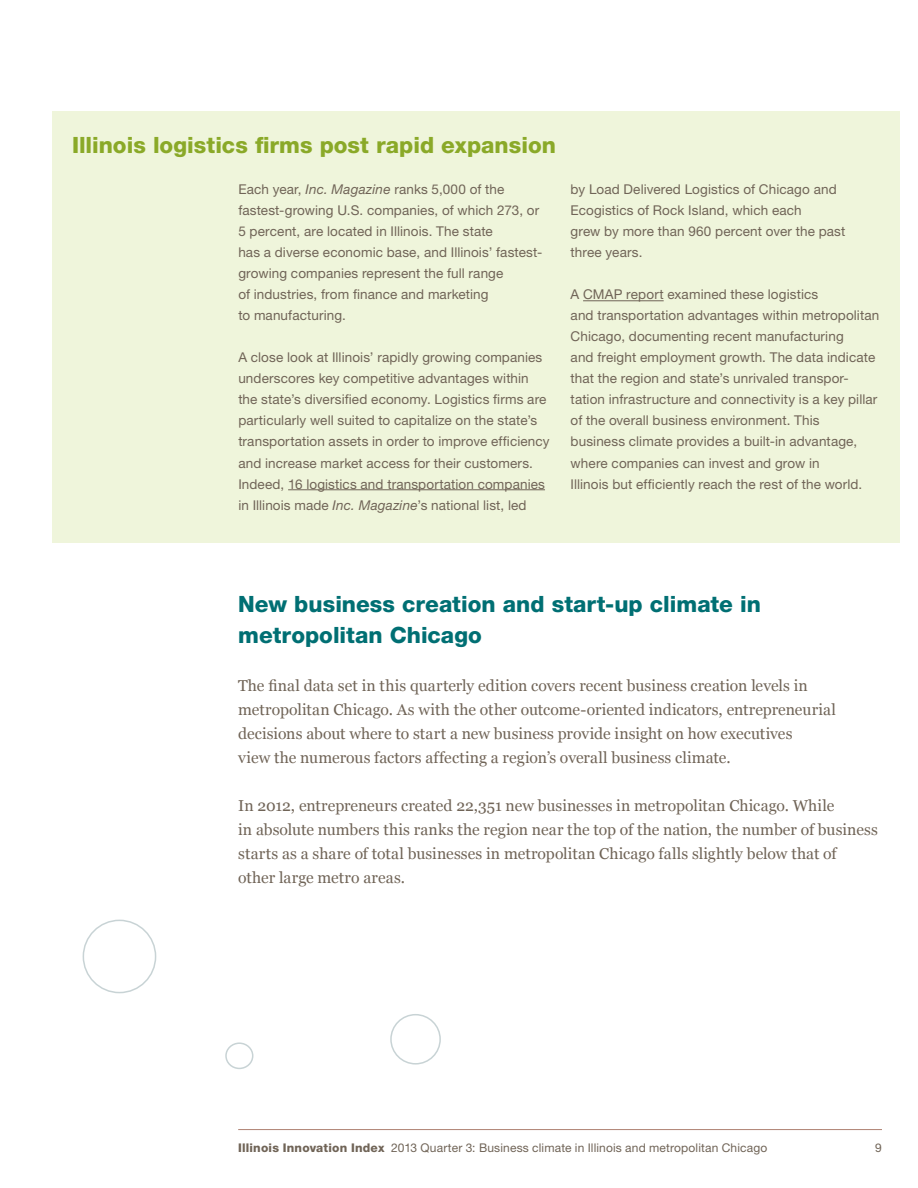
<style>
.page{position:relative;width:918px;height:1188px;background:#fff}
.page>*{position:absolute;margin:0;border:0;box-sizing:border-box;transform-origin:0 0}
.t1{font:800 22.5px/31.5px "Helvetica Neue LT Std";color:#006f73}
.t2{font:800 22.5px "Helvetica Neue LT Std";color:#8aa928}
.t3{font:15.75px/24px "Georgia";letter-spacing:.005em;color:#706457}
.t4{font:13.5px/21px "Helvetica Neue LT Std";letter-spacing:.01em;color:#706457}
.t5{font:12px "Helvetica Neue LT Std";letter-spacing:.015em;color:#706457}
.s1{font-style:italic}
.s2{font-weight:800}
</style>
<div class="page">
<hr style="left:238px;top:1129px;width:644px;height:1px;background:#af8273">
<div style="left:52px;top:111px;width:848px;height:432px;background:#eff5db"></div>
<hr style="left:288px;top:489px;width:257px;height:1px;background:#706457">
<hr style="left:583px;top:300px;width:81px;height:1px;background:#706457">
<div style="left:390px;top:1014px;width:51px;height:51px;border:2px solid #c8d3d5;border-radius:50%"></div>
<div style="left:83px;top:920px;width:73px;height:73px;border:2px solid #c8d3d5;border-radius:50%"></div>
<div style="left:225px;top:1042px;width:28px;height:27px;border:2px solid #c8d3d5;border-radius:50%"></div>
<h1 class="t2" style="left:72px;top:131px;width:486px">Illinois logistics firms post rapid expansion</h1>
<p class="t4" style="left:238px;top:179px;width:305px">Each year, <span class="s1">Inc. Magazine</span> ranks 5,000 of the fastest-growing U.S. companies, of which 273, or 5 percent, are located in Illinois. The state<br>has a diverse economic base, and Illinois’ fastest&shy;growing companies represent the full range<br>of industries, from finance and marketing<br>to manufacturing.</p>
<p class="t4" style="left:238px;top:347px;width:313px">A close look at Illinois’ rapidly growing companies underscores key competitive advantages within the state’s diversified economy. Logistics firms are particularly well suited to capitalize on the state’s transportation assets in order to improve efficiency and increase market access for their customers.<br>Indeed, 16 logistics and transportation companies in Illinois made <span class="s1">Inc. Magazine</span>’s national list, led</p>
<p class="t4" style="left:571px;top:179px;width:276px">by Load Delivered Logistics of Chicago and Ecogistics of Rock Island, which each<br>grew by more than 960 percent over the past three years.</p>
<p class="t4" style="left:571px;top:284px;width:310px">A CMAP report examined these logistics<br>and transportation advantages within metropolitan Chicago, documenting recent manufacturing<br>and freight employment growth. The data indicate that the region and state’s unrivaled transpor&shy;tation infrastructure and connectivity is a key pillar of the overall business environment. This<br>business climate provides a built-in advantage, where companies can invest and grow in<br>Illinois but efficiently reach the rest of the world.</p>
<h1 class="t1" style="left:238px;top:588px;width:524px">New business creation and start-up climate in metropolitan Chicago</h1>
<p class="t3" style="left:238px;top:674px;width:599px">The final data set in this quarterly edition covers recent business creation levels in metropolitan Chicago. As with the other outcome-oriented indicators, entrepreneurial decisions about where to start a new business provide insight on how executives<br>view the numerous factors affecting a region’s overall business climate.</p>
<p class="t3" style="left:238px;top:794px;width:641px">In 2012, entrepreneurs created 22,351 new businesses in metropolitan Chicago. While<br>in absolute numbers this ranks the region near the top of the nation, the number of business starts as a share of total businesses in metropolitan Chicago falls slightly below that of<br>other large metro areas.</p>
<p class="t5" style="left:238px;top:1140px;width:531px"><span class="s2">Illinois Innovation Index</span> 2013 Quarter 3: Business climate in Illinois and metropolitan Chicago</p>
<p class="t5" style="left:875px;top:1140px;width:8px">9</p>
</div>
